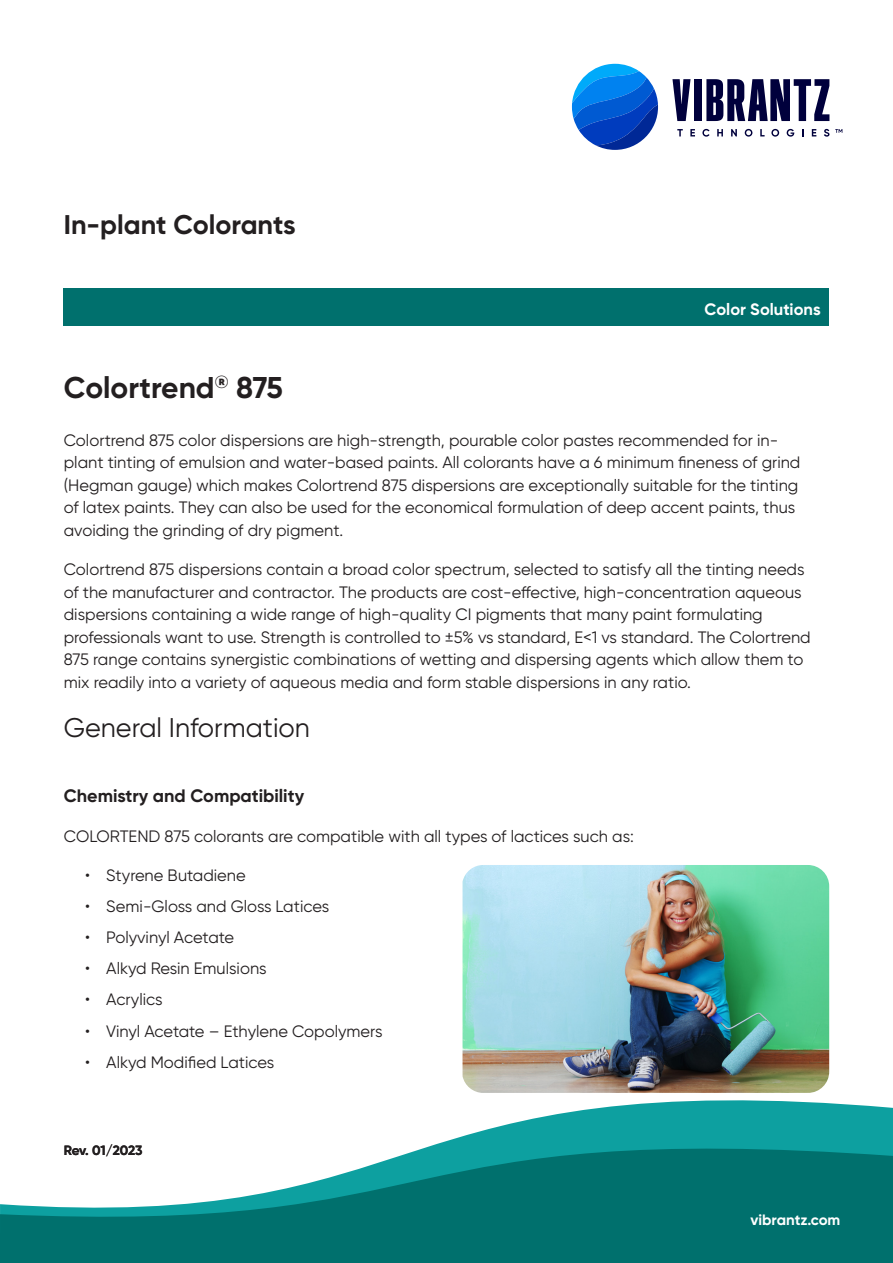
<style>
.page{position:relative;width:893px;height:1263px;background:#fff}
.page>*{position:absolute;margin:0;border:0;box-sizing:border-box;transform-origin:0 0}
._02_Heading_1{font:700 30px "Gilroy";color:#231f20}
._02_Heading_2{font:27px "Gilroy";color:#231f20}
._01_Document_Type{font:700 27px "Gilroy";color:#231f20}
._02_Heading_3{font:700 18px "Gilroy";color:#231f20}
._01_Body_Text{font:16.5px/22.5px "Gilroy";color:#231f20}
._01_Section{font:700 16.5px "Gilroy";color:#fff}
.t1{font:700 15px "Gilroy";color:#fff}
.t2{font:700 13.5px "Gilroy";letter-spacing:-.02em;color:#231f20}
</style>
<div class="page">
<svg style="left:672px;top:79px;width:18px;height:42px"></svg>
<div style="left:694px;top:79px;width:8px;height:42px;background:#00003c"></div>
<svg style="left:706px;top:79px;width:123px;height:42px"></svg>
<svg style="left:677px;top:129px;width:6px;height:7px"></svg>
<svg style="left:690px;top:129px;width:5px;height:7px"></svg>
<svg style="left:702px;top:129px;width:7px;height:8px"></svg>
<svg style="left:717px;top:129px;width:6px;height:7px"></svg>
<svg style="left:731px;top:129px;width:6px;height:7px"></svg>
<svg style="left:745px;top:129px;width:7px;height:8px"></svg>
<svg style="left:760px;top:129px;width:5px;height:7px"></svg>
<svg style="left:771px;top:129px;width:8px;height:8px"></svg>
<svg style="left:787px;top:129px;width:7px;height:8px"></svg>
<svg style="left:802px;top:129px;width:2px;height:7px"></svg>
<svg style="left:812px;top:129px;width:4px;height:7px"></svg>
<svg style="left:824px;top:129px;width:5px;height:8px"></svg>
<svg style="left:835px;top:129px;width:7px;height:4px"></svg>
<svg style="left:572px;top:64px;width:86px;height:86px"></svg>
<svg style="left:532px;top:1063px;width:361px;height:56px"></svg>
<svg style="left:0;top:1119px;width:893px;height:144px;fill:#00706d"></svg>
<div style="left:64px;top:289px;width:765px;height:37px;background:#00706d"></div>
<img style="left:462px;top:865px;width:367px;height:228px">
<p class="_01_Document_Type" style="left:64px;top:208px;width:233px">In-plant Colorants</p>
<p class="_01_Section" style="left:705px;top:298px;width:118px">Color Solutions</p>
<p class="_02_Heading_1" style="left:64px;top:369px;width:221px">Colortrend<sup>®</sup> 875</p>
<p class="_01_Body_Text" style="left:64px;top:429px;width:738px">Colortrend 875 color dispersions are high-strength, pourable color pastes recommended for in&shy;plant tinting of emulsion and water-based paints. All colorants have a 6 minimum fineness of grind (Hegman gauge) which makes Colortrend 875 dispersions are exceptionally suitable for the tinting of latex paints. They can also be used for the economical formulation of deep accent paints, thus avoiding the grinding of dry pigment.</p>
<p class="_01_Body_Text" style="left:64px;top:558px;width:748px">Colortrend 875 dispersions contain a broad color spectrum, selected to satisfy all the tinting needs of the manufacturer and contractor. The products are cost-effective, high-concentration aqueous dispersions containing a wide range of high-quality CI pigments that many paint formulating professionals want to use. Strength is controlled to ±5% vs standard, E&lt;1 vs standard. The Colortrend 875 range contains synergistic combinations of wetting and dispersing agents which allow them to mix readily into a variety of aqueous media and form stable dispersions in any ratio.</p>
<p class="_02_Heading_2" style="left:64px;top:711px;width:248px">General Information</p>
<p class="_02_Heading_3" style="left:64px;top:785px;width:242px">Chemistry and Compatibility</p>
<p class="_01_Body_Text" style="left:64px;top:825px;width:572px">COLORTEND 875 colorants are compatible with all types of lactices such as:</p>
<p class="_01_Body_Text" style="left:85px;top:864px;width:162px">• Styrene Butadiene</p>
<p class="_01_Body_Text" style="left:85px;top:895px;width:246px">• Semi-Gloss and Gloss Latices</p>
<p class="_01_Body_Text" style="left:85px;top:926px;width:151px">• Polyvinyl Acetate</p>
<p class="_01_Body_Text" style="left:85px;top:957px;width:183px">• Alkyd Resin Emulsions</p>
<p class="_01_Body_Text" style="left:85px;top:988px;width:79px">• Acrylics</p>
<p class="_01_Body_Text" style="left:85px;top:1019px;width:299px">• Vinyl Acetate – Ethylene Copolymers</p>
<p class="_01_Body_Text" style="left:85px;top:1050px;width:191px">• Alkyd Modified Latices</p>
<p class="t2" style="left:64px;top:1142px;width:80px">Rev. 01/2023</p>
<p class="t1" style="left:750px;top:1210px;width:91px">vibrantz.com</p>
</div>
